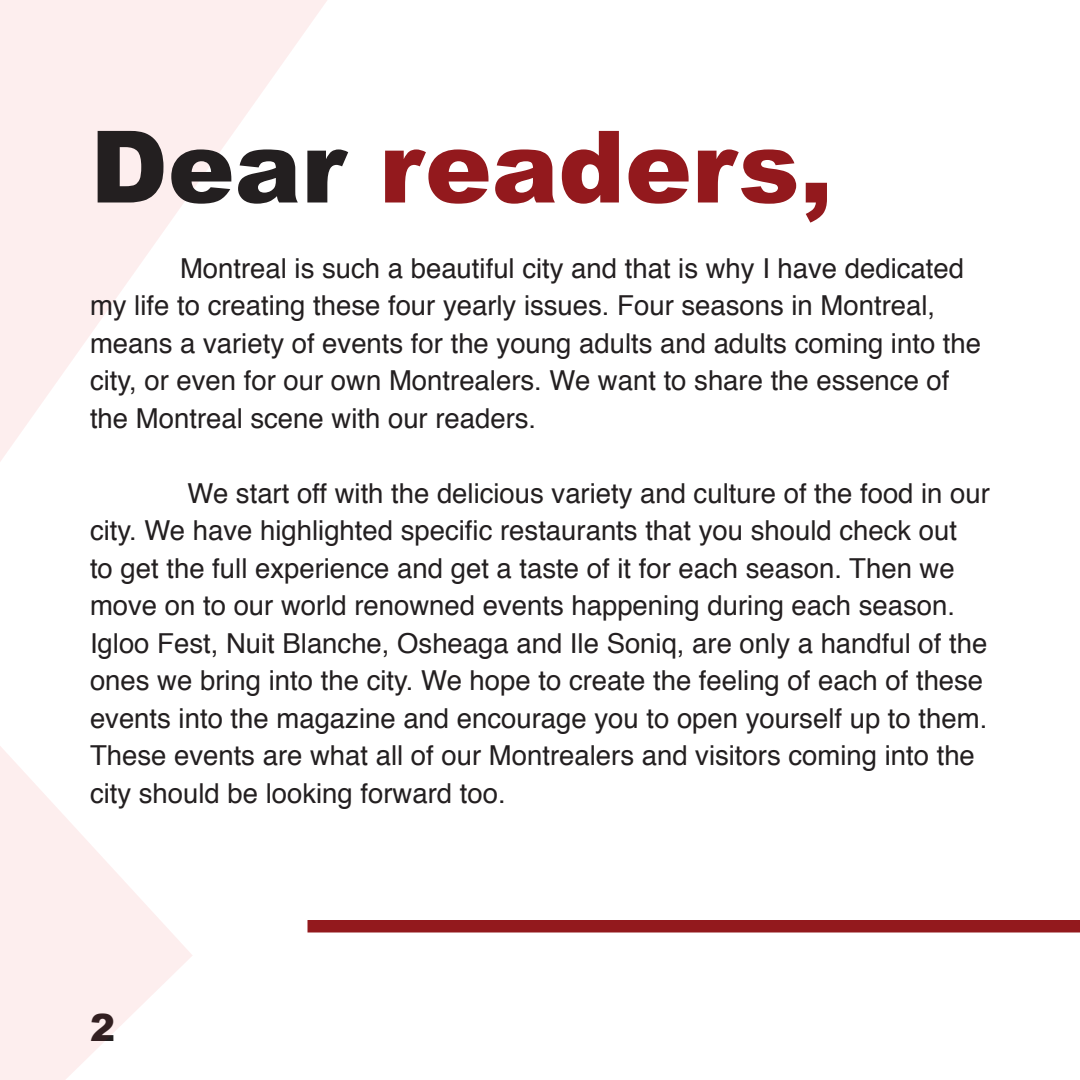
<style>
.page{position:relative;width:1080px;height:1080px;background:#fff}
.page>*{position:absolute;margin:0;border:0;box-sizing:border-box;transform-origin:0 0}
.t1{font:900 100px "Arial";color:#93191d}
.t2{font:900 37.5px "Arial";color:#231f20}
.Body{font:27.5px/37.5px "Helvetica";color:#231f20}
.s1{color:#231f20}
</style>
<div class="page">
<svg style="left:0;top:0;width:333px;height:1080px"></svg>
<div style="left:308px;top:920px;width:772px;height:12px;background:#93191d"></div>
<p class="t1" style="left:90px;top:94px;width:744px"><span class="s1">Dear</span> readers,</p>
<p class="Body" style="left:90px;top:250px;width:893px;text-indent:90px">Montreal is such a beautiful city and that is why I have dedicated my life to creating these four yearly issues. Four seasons in Montreal, means a variety of events for the young adults and adults coming into the city, or even for our own Montrealers. We want to share the essence of the Montreal scene with our readers.</p>
<p class="Body" style="left:90px;top:475px;width:901px;text-indent:98px">We start off with the delicious variety and culture of the food in our city. We have highlighted specific restaurants that you should check out<br>to get the full experience and get a taste of it for each season. Then we move on to our world renowned events happening during each season.<br>Igloo Fest, Nuit Blanche, Osheaga and Ile Soniq, are only a handful of the ones we bring into the city. We hope to create the feeling of each of these events into the magazine and encourage you to open yourself up to them.<br>These events are what all of our Montrealers and visitors coming into the city should be looking forward too.</p>
<h2 class="t2" style="left:90px;top:1000px;width:27px">2</h2>
</div>
